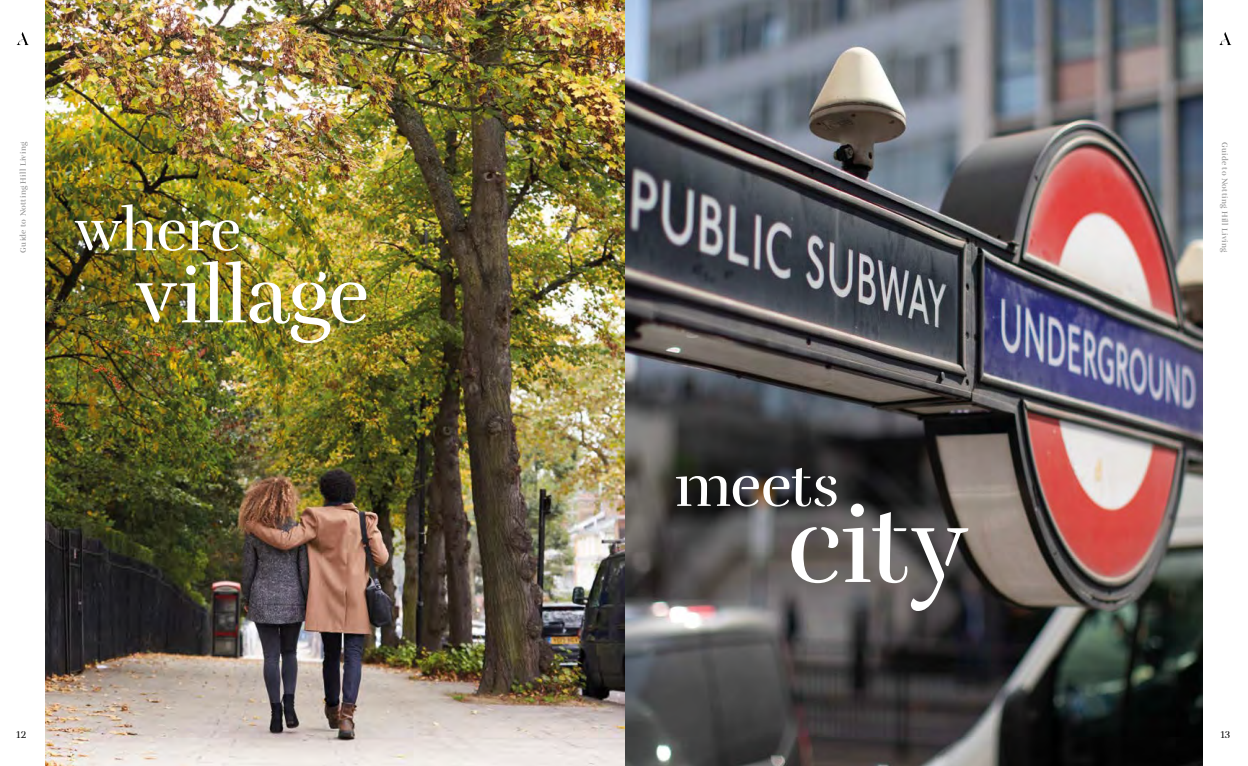
<style>
.page{position:relative;width:1248px;height:766px;background:#fff}
.page>*{position:absolute;margin:0;border:0;box-sizing:border-box;transform-origin:0 0}
.t1{font:110px "Rufina Stencil Alt 01 Regular";color:#fff}
.t2{font:80px "Rufina Stencil Alt 01 Regular";color:#fff}
.t3{font:60px "Rufina Stencil Alt 01 Regular";letter-spacing:-.025em;color:#fff}
.t4{font:10px "Rufina Stencil Regular";color:#000}
.t5{font:8px "Rufina Stencil Regular";letter-spacing:.05em;color:#878787}
</style>
<div class="page">
<img style="left:45px;top:0;width:1157px;height:765px">
<svg style="left:1219px;top:32px;width:12px;height:13px"></svg>
<svg style="left:17px;top:32px;width:12px;height:13px"></svg>
<p class="t5" style="left:18px;top:252px;width:112px;rotate:-90deg">Guide to Notting Hill Living</p>
<p class="t5" style="left:1229px;top:142px;width:112px;rotate:90deg">Guide to Notting Hill Living</p>
<h3 class="t3" style="left:75px;top:194px;width:168px">where</h3>
<h2 class="t2" style="left:136px;top:247px;width:236px">village</h2>
<h3 class="t3" style="left:674px;top:449px;width:166px">meets</h3>
<h1 class="t1" style="left:786px;top:478px;width:184px">city</h1>
<p class="t4" style="left:16px;top:728px;width:12px">12</p>
<p class="t4" style="left:1220px;top:728px;width:11px">13</p>
</div>
